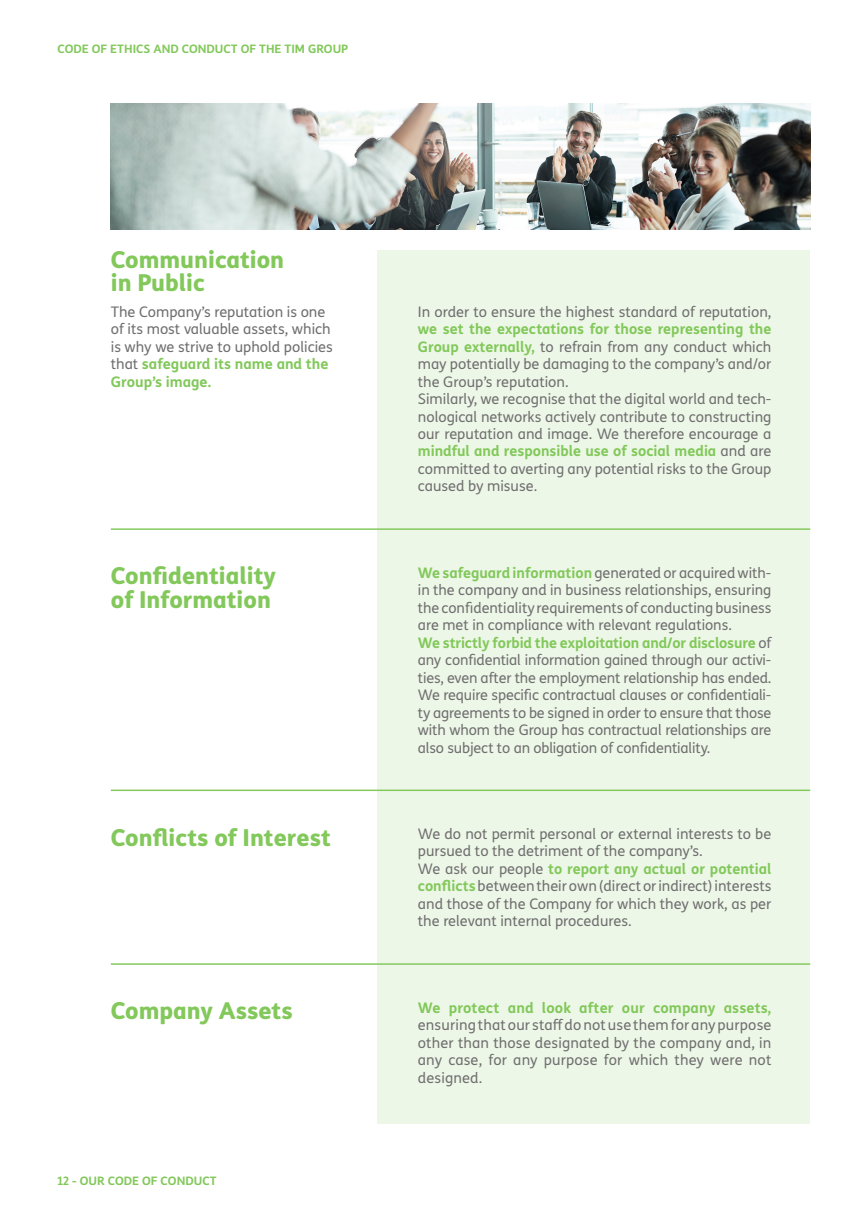
<style>
.page{position:relative;width:868px;height:1228px;background:#fff}
.page>*{position:absolute;margin:0;border:0;box-sizing:border-box;transform-origin:0 0}
.t1{font:800 23.31px/23.3px "TIM Sans";color:#82c85a}
.t2{font:14.56px/17.5px "TIM Sans";color:#706f6f}
.t3{font:700 14.56px "TIM Sans";letter-spacing:.01em;color:#82c85a}
.t4{font:700 11.65px "TIM Sans";color:#82c85a}
.s1{font-weight:700;color:#82c85a}
</style>
<div class="page">
<div style="left:377px;top:250px;width:433px;height:874px;background:#edf7e8"></div>
<hr style="left:111px;top:528px;width:699px;height:2px;background:#82c85a">
<hr style="left:111px;top:789px;width:699px;height:2px;background:#82c85a">
<hr style="left:111px;top:963px;width:699px;height:2px;background:#82c85a">
<img style="left:111px;top:104px;width:700px;height:125px">
<p class="t4" style="left:57px;top:40px;width:293px">CODE OF ETHICS AND CONDUCT OF THE TIM GROUP</p>
<h1 class="t1" style="left:111px;top:246px;width:175px">Communication in Public</h1>
<p class="t2" style="left:111px;top:302px;width:224px">The Company’s reputation is one of its most valuable assets, which is why we strive to uphold policies that <span class="s1">safeguard its name and the<br>Group’s image.</span></p>
<p class="t2" style="left:418px;top:302px;width:355px">In order to ensure the highest standard of reputation,</p>
<p class="t2" style="left:418px;top:320px;width:355px"><span class="s1">we set the expectations for those representing the Group externally,</span> to refrain from any conduct which may potentially be damaging to the company’s and/or the Group’s reputation.<br>Similarly, we recognise that the digital world and tech&shy;nological networks actively contribute to constructing our reputation and image. We therefore encourage a <span class="s1">mindful and responsible use of social media</span> and are committed to averting any potential risks to the Group caused by misuse.</p>
<h1 class="t1" style="left:111px;top:563px;width:167px">Confidentiality of Information</h1>
<p class="t2" style="left:418px;top:563px;width:355px"><span class="s1">We safeguard information</span> generated or acquired with&shy;in the company and in business relationships, ensuring the confidentiality requirements of conducting business are met in compliance with relevant regulations.<br><span class="s1">We strictly forbid the exploitation and/or disclosure</span> of any confidential information gained through our activi&shy;ties, even after the employment relationship has ended.<br>We require specific contractual clauses or confidentiali&shy;ty agreements to be signed in order to ensure that those with whom the Group has contractual relationships are also subject to an obligation of confidentiality.</p>
<h1 class="t1" style="left:111px;top:824px;width:221px">Conflicts of Interest</h1>
<p class="t2" style="left:418px;top:825px;width:355px">We do not permit personal or external interests to be pursued to the detriment of the company’s.<br>We ask our people <span class="s1">to report any actual or potential conflicts</span> between their own (direct or indirect) interests and those of the Company for which they work, as per the relevant internal procedures.</p>
<h1 class="t1" style="left:111px;top:998px;width:183px">Company Assets</h1>
<p class="t3" style="left:418px;top:996px;width:355px">We protect and look after our company assets,</p>
<p class="t2" style="left:418px;top:1016px;width:355px;text-align:justify">ensuring that our staff do not use them for any purpose other than those designated by the company and, in any case, for any purpose for which they were not designed.</p>
<p class="t4" style="left:57px;top:1172px;width:161px">12 - OUR CODE OF CONDUCT</p>
</div>
